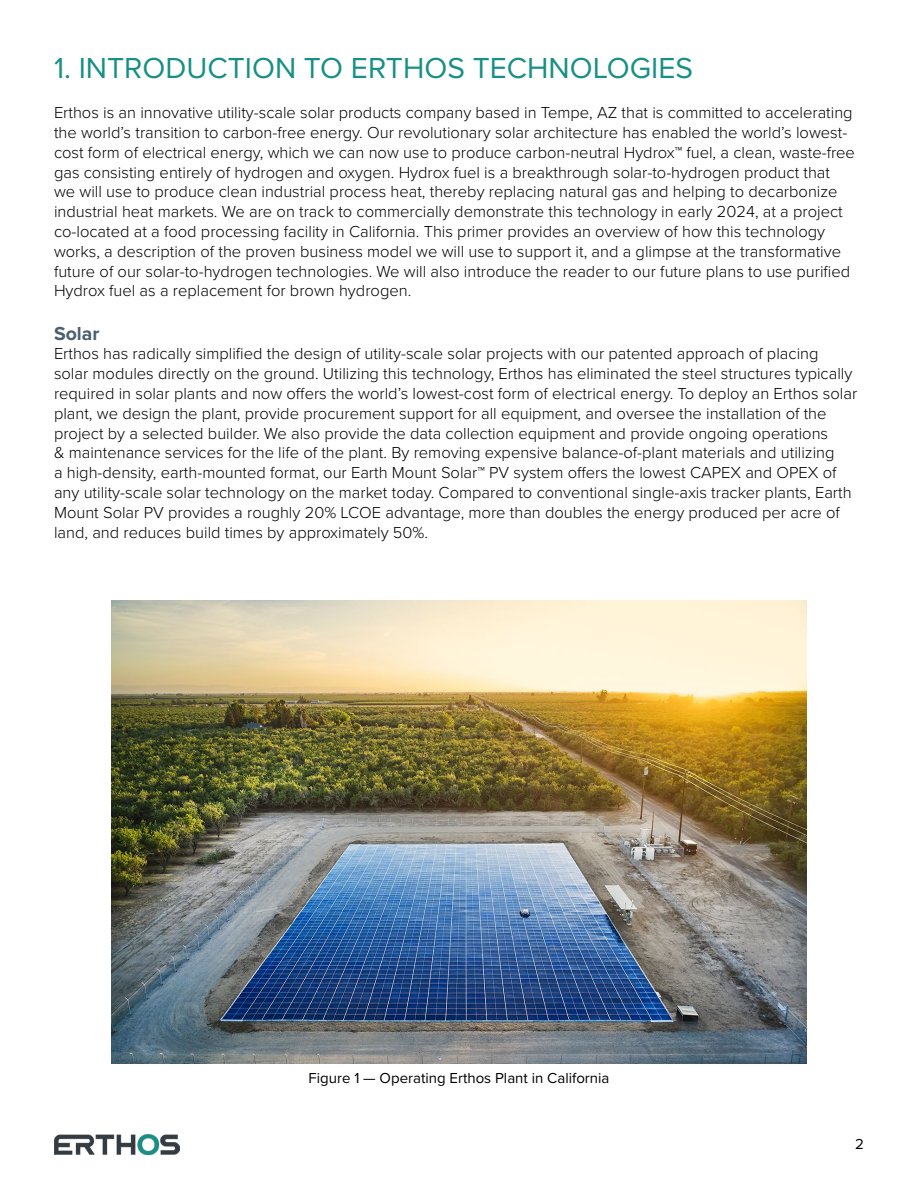
<style>
.page{position:relative;width:918px;height:1188px;background:#fff}
.page>*{position:absolute;margin:0;border:0;box-sizing:border-box;transform-origin:0 0}
.t1{font:30px "Proxima Nova";color:#179086}
.t2{font:700 19.5px "Proxima Nova";color:#4c5f71}
.t3{font:300 16.5px/19.8px "Proxima Nova";color:#000}
.t4{font:15px "Proxima Nova";color:#000}
</style>
<div class="page">
<img style="left:54px;top:1134px;width:125px;height:20px">
<img style="left:111px;top:601px;width:696px;height:463px">
<h1 class="t1" style="left:54px;top:45px;width:641px">1. INTRODUCTION TO ERTHOS TECHNOLOGIES</h1>
<p class="t3" style="left:54px;top:102px;width:802px">Erthos is an innovative utility-scale solar products company based in Tempe, AZ that is committed to accelerating the world’s transition to carbon-free energy. Our revolutionary solar architecture has enabled the world’s lowest&shy;cost form of electrical energy, which we can now use to produce carbon-neutral Hydrox™ fuel, a clean, waste-free gas consisting entirely of hydrogen and oxygen. Hydrox fuel is a breakthrough solar-to-hydrogen product that we will use to produce clean industrial process heat, thereby replacing natural gas and helping to decarbonize industrial heat markets. We are on track to commercially demonstrate this technology in early 2024, at a project co-located at a food processing facility in California. This primer provides an overview of how this technology works, a description of the proven business model we will use to support it, and a glimpse at the transformative future of our solar-to-hydrogen technologies. We will also introduce the reader to our future plans to use purified Hydrox fuel as a replacement for brown hydrogen.</p>
<p class="t2" style="left:54px;top:319px;width:47px">Solar</p>
<p class="t3" style="left:54px;top:343px;width:805px">Erthos has radically simplified the design of utility-scale solar projects with our patented approach of placing<br>solar modules directly on the ground. Utilizing this technology, Erthos has eliminated the steel structures typically required in solar plants and now offers the world’s lowest-cost form of electrical energy. To deploy an Erthos solar plant, we design the plant, provide procurement support for all equipment, and oversee the installation of the project by a selected builder. We also provide the data collection equipment and provide ongoing operations<br>&amp; maintenance services for the life of the plant. By removing expensive balance-of-plant materials and utilizing<br>a high-density, earth-mounted format, our Earth Mount Solar™ PV system offers the lowest CAPEX and OPEX of any utility-scale solar technology on the market today. Compared to conventional single-axis tracker plants, Earth Mount Solar PV provides a roughly 20% LCOE advantage, more than doubles the energy produced per acre of land, and reduces build times by approximately 50%.</p>
<p class="t4" style="left:309px;top:1067px;width:302px">Figure 1 — Operating Erthos Plant in California</p>
<p class="t4" style="left:855px;top:1133px;width:10px">2</p>
</div>
